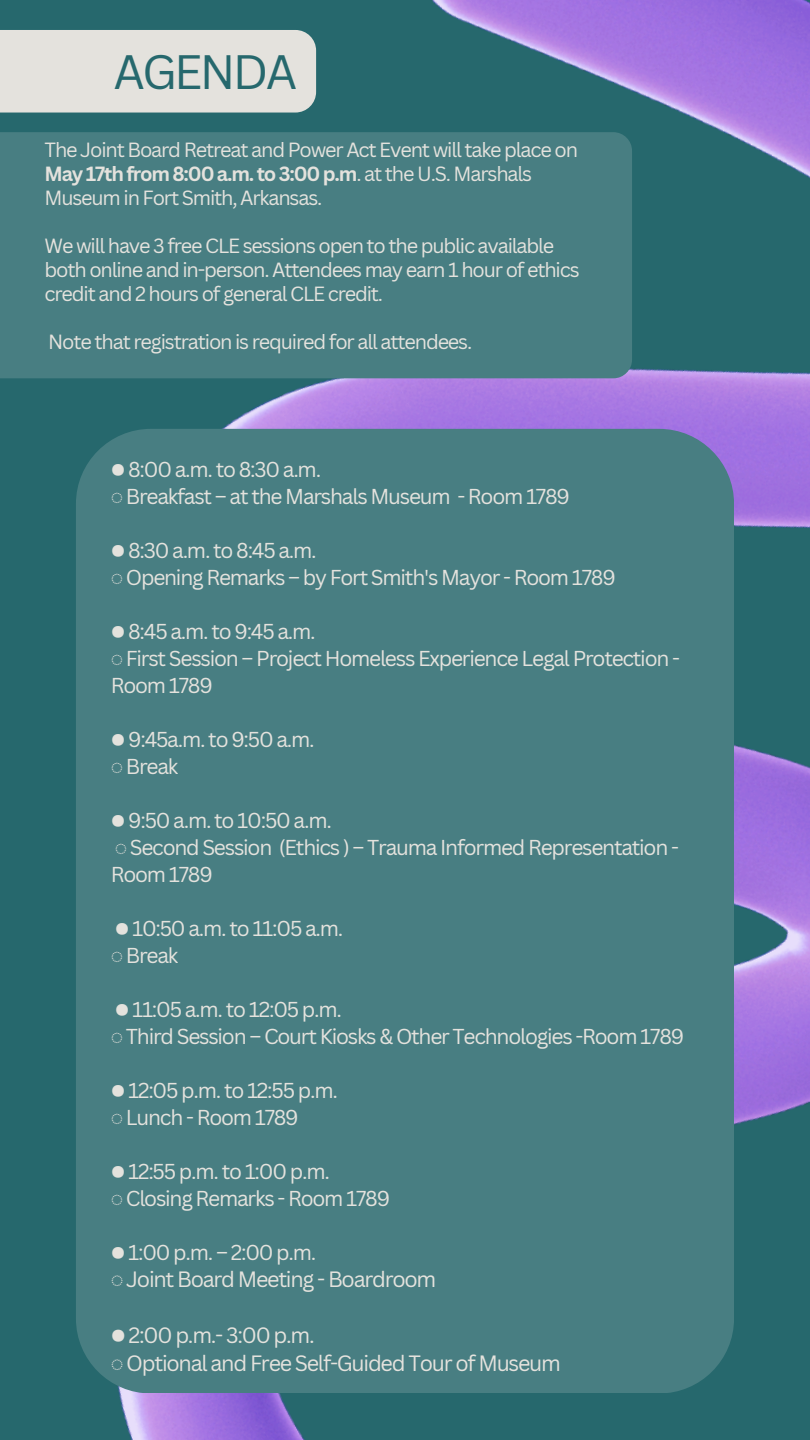
<style>
.page{position:relative;width:810px;height:1440px;background:#fff}
.page>*{position:absolute;margin:0;border:0;box-sizing:border-box;transform-origin:0 0}
.t1{font:47px "Canva Sans";letter-spacing:-.06em;color:#26686d}
.t2{font:21.6px "Canva Sans";letter-spacing:-.06em;color:#e4e2dd}
.t3{font:21px/27px "Canva Sans";letter-spacing:-.06em;color:#e4e2dd}
.t4{font:20px/24px "Canva Sans";letter-spacing:-.06em;color:#e4e2dd}
.s1{font-weight:700}
.s2{font-family:"Noto Sans Hebrew"}
</style>
<div class="page">
<img style="left:0;top:0;width:810px;height:1440px">
<div style="left:0;top:132px;width:632px;height:246px;background:#487e82"></div>
<div style="left:76px;top:429px;width:658px;height:964px;background:#487e82;border-radius:75px"></div>
<div style="left:0;top:30px;width:316px;height:83px;background:#e4e2dd"></div>
<p class="t1" style="left:113px;top:39px;width:185px">AGENDA</p>
<p class="t4" style="left:45px;top:137px;width:535px">The Joint Board Retreat and Power Act Event will take place on<br><span class="s1">May 17th from 8:00 a.m. to 3:00 p.m</span>. at the U.S. Marshals<br>Museum in Fort Smith, Arkansas.</p>
<p class="t4" style="left:45px;top:233px;width:537px">We will have 3 free CLE sessions open to the public available both online and in-person. Attendees may earn 1 hour of ethics credit and 2 hours of general CLE credit.</p>
<p class="t4" style="left:48px;top:329px;width:426px">Note that registration is required for all attendees.</p>
<h1 class="t3" style="left:111px;top:455px;width:212px">● 8:00 a.m. to 8:30 a.m.</h1>
<p class="t3" style="left:111px;top:482px;width:461px"><span class="s2">◌</span> Breakfast – at the Marshals Museum - Room 1789</p>
<p class="t3" style="left:111px;top:536px;width:208px">● 8:30 a.m. to 8:45 a.m.</p>
<p class="t3" style="left:111px;top:563px;width:507px"><span class="s2">◌</span> Opening Remarks – by Fort Smith's Mayor - Room 1789</p>
<p class="t3" style="left:111px;top:617px;width:207px">● 8:45 a.m. to 9:45 a.m.</p>
<p class="t3" style="left:111px;top:644px;width:571px"><span class="s2">◌</span> First Session – Project Homeless Experience Legal Protection -<br>Room 1789</p>
<p class="t3" style="left:111px;top:725px;width:206px">● 9:45a.m. to 9:50 a.m.</p>
<p class="t3" style="left:111px;top:752px;width:69px"><span class="s2">◌</span> Break</p>
<p class="t3" style="left:111px;top:806px;width:223px">● 9:50 a.m. to 10:50 a.m.</p>
<p class="t3" style="left:111px;top:833px;width:570px"><span class="s2">◌</span> Second Session (Ethics ) – Trauma Informed Representation -<br>Room 1789</p>
<p class="t3" style="left:115px;top:914px;width:230px">● 10:50 a.m. to 11:05 a.m.</p>
<p class="t3" style="left:111px;top:941px;width:69px"><span class="s2">◌</span> Break</p>
<p class="t3" style="left:115px;top:995px;width:229px">● 11:05 a.m. to 12:05 p.m.</p>
<p class="t3" style="left:111px;top:1022px;width:575px"><span class="s2">◌</span> Third Session – Court Kiosks &amp; Other Technologies -Room 1789</p>
<p class="t3" style="left:111px;top:1076px;width:229px">● 12:05 p.m. to 12:55 p.m.</p>
<p class="t3" style="left:111px;top:1103px;width:189px"><span class="s2">◌</span> Lunch - Room 1789</p>
<p class="t3" style="left:111px;top:1157px;width:221px">● 12:55 p.m. to 1:00 p.m.</p>
<p class="t3" style="left:111px;top:1184px;width:281px"><span class="s2">◌</span> Closing Remarks - Room 1789</p>
<p class="t3" style="left:111px;top:1238px;width:207px">● 1:00 p.m. – 2:00 p.m.</p>
<p class="t2" style="left:111px;top:1264px;width:327px"><span class="s2">◌</span> Joint Board Meeting - Boardroom</p>
<p class="t2" style="left:111px;top:1320px;width:206px">● 2:00 p.m.- 3:00 p.m.</p>
<p class="t2" style="left:111px;top:1348px;width:452px"><span class="s2">◌</span> Optional and Free Self-Guided Tour of Museum</p>
</div>
